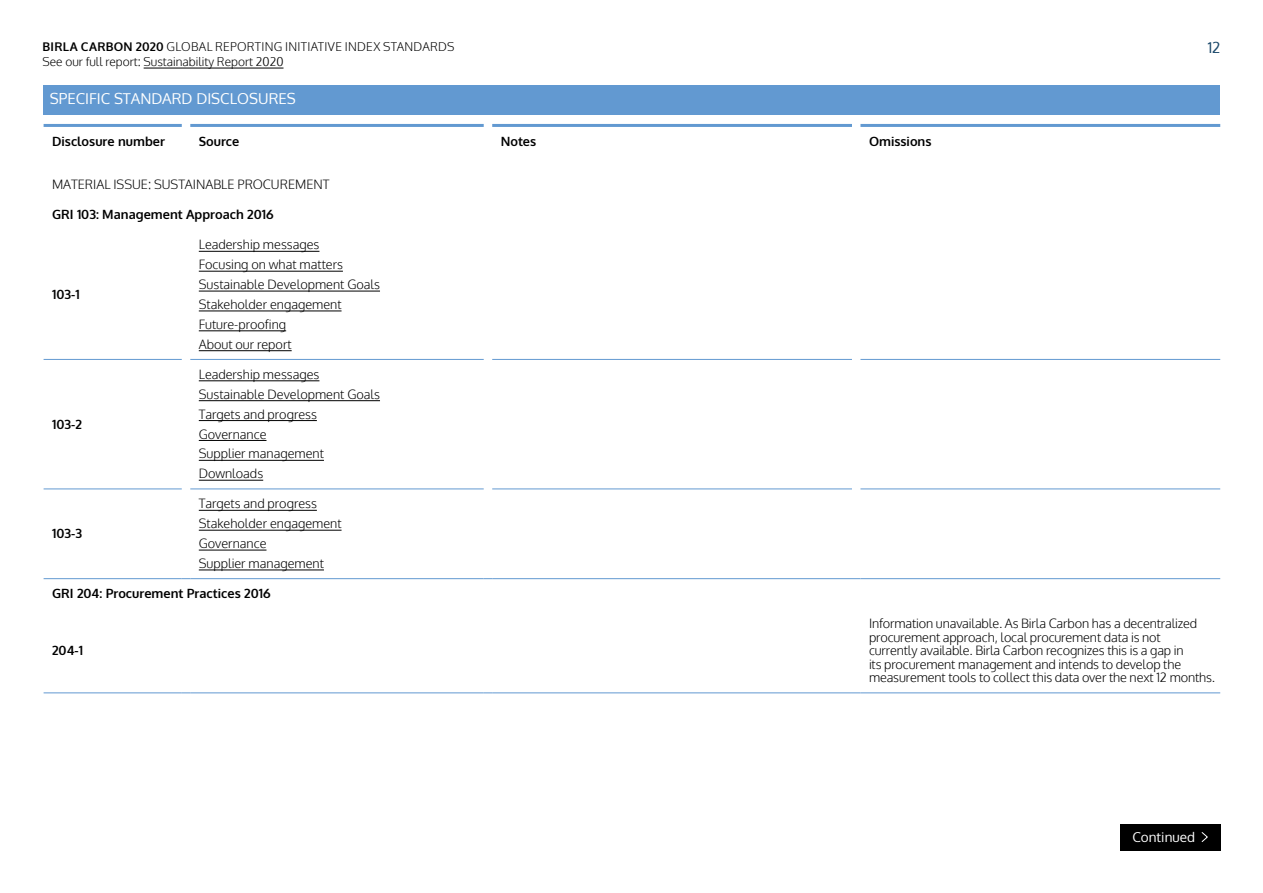
<style>
.page{position:relative;width:1263px;height:893px;background:#fff}
.page>*{position:absolute;margin:0;border:0;box-sizing:border-box;transform-origin:0 0}
.t1{font:15px "Oxygen";color:#fff}
.t2{font:15px "Oxygen";color:#1a486a}
.t3{font:13.5px "Oxygen";color:#fff}
.t4{font:300 12.75px/20px "Oxygen";color:#000}
.t5{font:700 12.75px "Oxygen";color:#000}
.t6{font:300 12px/15px "Oxygen";color:#000}
.s1{font-weight:700}
</style>
<div class="page">
<hr style="left:144px;top:68px;width:139px;height:1px;background:#000">
<div style="left:44px;top:85px;width:1176px;height:30px;background:#6299d1"></div>
<svg style="left:44px;top:250px;width:1176px;height:330px"></svg>
<hr style="left:44px;top:359px;width:138px;height:1px;background:#6299d1">
<hr style="left:190px;top:359px;width:294px;height:1px;background:#6299d1">
<hr style="left:492px;top:359px;width:360px;height:1px;background:#6299d1">
<hr style="left:860px;top:359px;width:360px;height:1px;background:#6299d1">
<hr style="left:44px;top:489px;width:138px;height:1px;background:#6299d1">
<hr style="left:190px;top:489px;width:294px;height:1px;background:#6299d1">
<hr style="left:492px;top:489px;width:360px;height:1px;background:#6299d1">
<hr style="left:860px;top:489px;width:360px;height:1px;background:#6299d1">
<hr style="left:44px;top:578px;width:138px;height:1px;background:#6299d1">
<hr style="left:190px;top:578px;width:294px;height:1px;background:#6299d1">
<hr style="left:492px;top:578px;width:360px;height:1px;background:#6299d1">
<hr style="left:860px;top:578px;width:360px;height:1px;background:#6299d1">
<hr style="left:44px;top:692px;width:138px;height:1px;background:#6299d1">
<hr style="left:190px;top:692px;width:294px;height:1px;background:#6299d1">
<hr style="left:492px;top:692px;width:360px;height:1px;background:#6299d1">
<hr style="left:860px;top:692px;width:360px;height:1px;background:#6299d1">
<hr style="left:44px;top:124px;width:138px;height:3px;background:#6299d1">
<hr style="left:190px;top:124px;width:294px;height:3px;background:#6299d1">
<hr style="left:492px;top:124px;width:360px;height:3px;background:#6299d1">
<hr style="left:860px;top:124px;width:360px;height:3px;background:#6299d1">
<hr style="left:199px;top:251px;width:120px;height:1px;background:#000">
<hr style="left:199px;top:271px;width:144px;height:1px;background:#000">
<hr style="left:199px;top:291px;width:181px;height:1px;background:#000">
<hr style="left:199px;top:311px;width:143px;height:1px;background:#000">
<hr style="left:199px;top:330px;width:87px;height:1px;background:#000">
<hr style="left:199px;top:350px;width:93px;height:1px;background:#000">
<hr style="left:199px;top:380px;width:120px;height:1px;background:#000">
<hr style="left:199px;top:400px;width:181px;height:1px;background:#000">
<hr style="left:199px;top:420px;width:118px;height:1px;background:#000">
<hr style="left:199px;top:440px;width:67px;height:1px;background:#000">
<hr style="left:199px;top:460px;width:125px;height:1px;background:#000">
<hr style="left:199px;top:480px;width:64px;height:1px;background:#000">
<hr style="left:199px;top:510px;width:118px;height:1px;background:#000">
<hr style="left:199px;top:530px;width:143px;height:1px;background:#000">
<hr style="left:199px;top:550px;width:67px;height:1px;background:#000">
<hr style="left:199px;top:570px;width:125px;height:1px;background:#000">
<div style="left:1119px;top:824px;width:101px;height:26px;background:#000"></div>
<svg style="left:1201px;top:832px;width:7px;height:10px"></svg>
<p class="t6" style="left:43px;top:40px;width:413px"><span class="s1">BIRLA CARBON 2020</span> GLOBAL REPORTING INITIATIVE INDEX STANDARDS<br>See our full report: Sustainability Report 2020</p>
<p class="t2" style="left:1208px;top:38px;width:14px">12</p>
<p class="t1" style="left:50px;top:89px;width:247px">SPECIFIC STANDARD DISCLOSURES</p>
<p class="t5" style="left:52px;top:133px;width:114px">Disclosure number</p>
<p class="t5" style="left:199px;top:133px;width:42px">Source</p>
<p class="t5" style="left:501px;top:133px;width:37px">Notes</p>
<p class="t5" style="left:869px;top:133px;width:64px">Omissions</p>
<p class="t4" style="left:52px;top:175px;width:279px">MATERIAL ISSUE: SUSTAINABLE PROCUREMENT</p>
<p class="t5" style="left:52px;top:207px;width:223px">GRI 103: Management Approach 2016</p>
<p class="t5" style="left:52px;top:286px;width:29px">103-1</p>
<p class="t5" style="left:52px;top:416px;width:31px">103-2</p>
<p class="t4" style="left:199px;top:235px;width:183px">Leadership messages<br>Focusing on what matters<br>Sustainable Development Goals<br>Stakeholder engagement<br>Future-proofing<br>About our report</p>
<p class="t4" style="left:199px;top:365px;width:183px">Leadership messages<br>Sustainable Development Goals<br>Targets and progress<br>Governance<br>Supplier management<br>Downloads</p>
<p class="t4" style="left:199px;top:494px;width:144px">Targets and progress<br>Stakeholder engagement<br>Governance<br>Supplier management</p>
<p class="t5" style="left:52px;top:585px;width:220px">GRI 204: Procurement Practices 2016</p>
<p class="t5" style="left:52px;top:526px;width:31px">103-3</p>
<p class="t5" style="left:52px;top:643px;width:32px">204-1</p>
<p class="t4" style="left:869px;top:617px;width:348px;line-height:13.5px">Information unavailable. As Birla Carbon has a decentralized procurement approach, local procurement data is not<br>currently available. Birla Carbon recognizes this is a gap in<br>its procurement management and intends to develop the measurement tools to collect this data over the next 12 months.</p>
<p class="t3" style="left:1132px;top:828px;width:64px">Continued</p>
</div>
